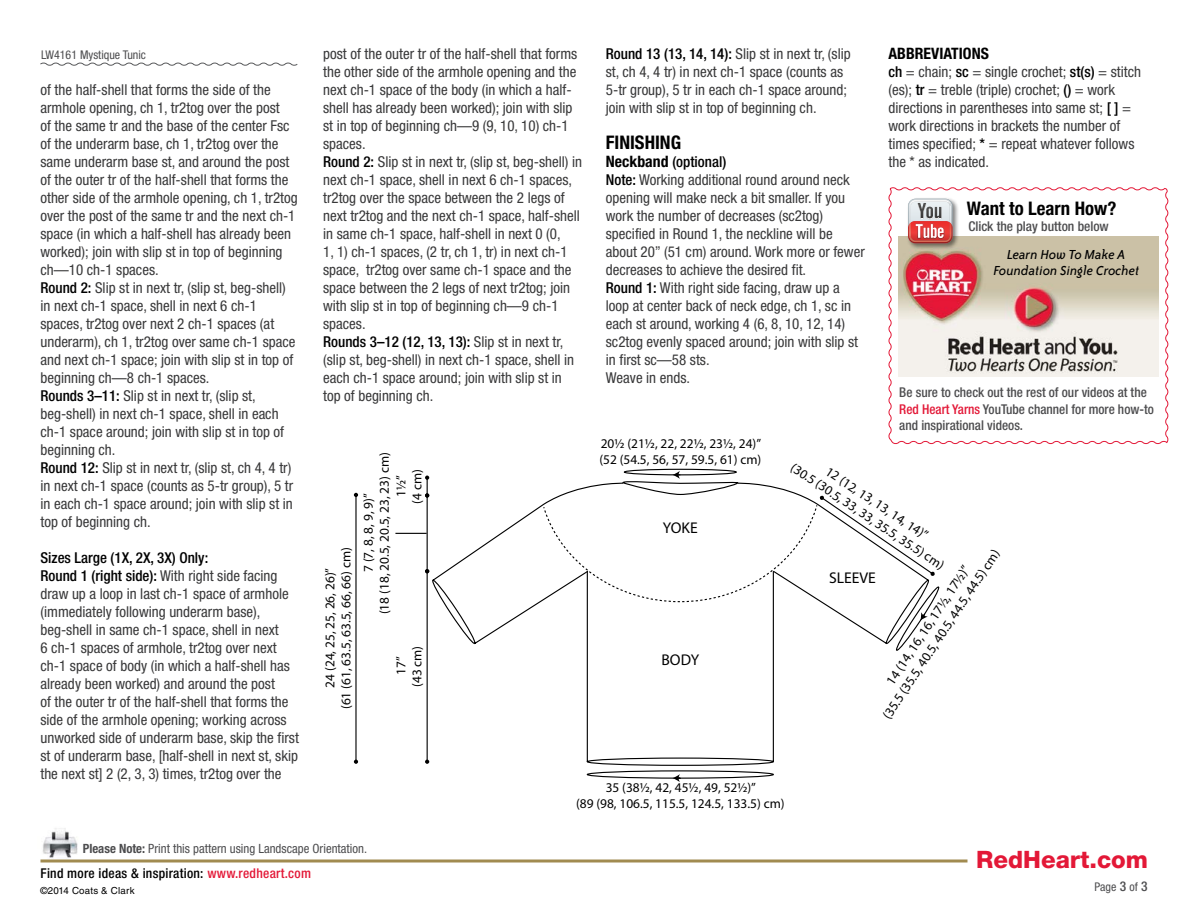
<style>
.page{position:relative;width:1188px;height:918px;background:#fff}
.page>*{position:absolute;margin:0;border:0;box-sizing:border-box;transform-origin:0 0}
.t1{font:800 24px "Helvetica Neue LT Std";color:#e31837}
.t2{font:700 condensed 18.75px "Helvetica Neue LT Std";color:#000}
.t3{font:700 condensed 15.75px "Helvetica Neue LT Std";color:#000}
.t4{font:15.6px "Myriad Pro";color:#000}
.t5{font:condensed 15px/18px "Helvetica Neue LT Std";color:#383839}
.t6{font:italic 15px/16.5px "Bailey Sans ITC";color:#000;text-align:center}
.t7{font:500 condensed 13.5px/16.5px "Helvetica Neue LT Std";color:#4d4d4f}
.t8{font:500 condensed 13.5px "Helvetica Neue LT Std";letter-spacing:.02em;color:#000}
.t9{font:13.35px/16px "Myriad Pro";color:#000;text-align:center}
.t10{font:condensed 12.75px "Helvetica Neue LT Std";color:#4d4d4f}
.t11{font:condensed 12px "Helvetica Neue LT Std";color:#4d4d4f}
.t12{font:9.75px "Helvetica LT Std";letter-spacing:.02em;color:#000}
.s1{font-weight:500;color:#000}
.s2{font-weight:700;font-size:15.75px;color:#000}
.s3{color:#e31837}
.s4{font-weight:700}
.s5{font-weight:500;font-size:13.5px}
</style>
<div class="page">
<hr style="left:40px;top:860px;width:928px;height:2px;background:#a18b50">
<img style="left:43px;top:828px;width:35px;height:30px">
<svg style="left:40px;top:62px;width:258px;height:4px"></svg>
<svg style="left:426px;top:645px;width:348px;height:121px"></svg>
<svg style="left:425px;top:760px;width:4px;height:4px"></svg>
<hr style="left:355px;top:495px;width:2px;height:267px;background:#000">
<svg style="left:354px;top:493px;width:4px;height:4px"></svg>
<svg style="left:354px;top:760px;width:4px;height:4px"></svg>
<svg style="left:586px;top:770px;width:188px;height:12px"></svg>
<svg style="left:626px;top:468px;width:304px;height:177px"></svg>
<svg style="left:930px;top:571px;width:5px;height:5px"></svg>
<svg style="left:894px;top:586px;width:46px;height:65px"></svg>
<hr style="left:395px;top:533px;width:32px;height:1px;background:#000">
<svg style="left:425px;top:471px;width:399px;height:174px"></svg>
<svg style="left:888px;top:187px;width:281px;height:258px"></svg>
<img style="left:899px;top:237px;width:259px;height:139px">
<div style="left:906px;top:197px;width:53px;height:53px;background:#000;opacity:.5"></div>
<svg style="left:908px;top:199px;width:45px;height:44px"></svg>
<p class="t11" style="left:41px;top:47px;width:106px">LW4161 Mystique Tunic</p>
<p class="t5" style="left:40px;top:80px;width:259px">of the half-shell that forms the side of the armhole opening, ch 1, tr2tog over the post<br>of the same tr and the base of the center Fsc of the underarm base, ch 1, tr2tog over the same underarm base st, and around the post of the outer tr of the half-shell that forms the other side of the armhole opening, ch 1, tr2tog over the post of the same tr and the next ch-1 space (in which a half-shell has already been worked); join with slip st in top of beginning ch—10 ch-1 spaces.<br><span class="s1">Round 2:</span> Slip st in next tr, (slip st, beg-shell) in next ch-1 space, shell in next 6 ch-1 spaces, tr2tog over next 2 ch-1 spaces (at underarm), ch 1, tr2tog over same ch-1 space and next ch-1 space; join with slip st in top of beginning ch—8 ch-1 spaces.<br><span class="s1">Rounds 3–11:</span> Slip st in next tr, (slip st, beg-shell) in next ch-1 space, shell in each ch-1 space around; join with slip st in top of beginning ch.<br><span class="s1">Round 12:</span> Slip st in next tr, (slip st, ch 4, 4 tr) in next ch-1 space (counts as 5-tr group), 5 tr in each ch-1 space around; join with slip st in top of beginning ch.</p>
<p class="t5" style="left:40px;top:548px;width:260px"><span class="s1">Sizes Large (1X, 2X, 3X) Only:<br>Round 1 (right side):</span> With right side facing draw up a loop in last ch-1 space of armhole (immediately following underarm base), beg-shell in same ch-1 space, shell in next<br>6 ch-1 spaces of armhole, tr2tog over next ch-1 space of body (in which a half-shell has already been worked) and around the post<br>of the outer tr of the half-shell that forms the side of the armhole opening; working across unworked side of underarm base, skip the first st of underarm base, [half-shell in next st, skip the next st] 2 (2, 3, 3) times, tr2tog over the</p>
<p class="t5" style="left:323px;top:44px;width:260px">post of the outer tr of the half-shell that forms the other side of the armhole opening and the next ch-1 space of the body (in which a half&shy;shell has already been worked); join with slip st in top of beginning ch—9 (9, 10, 10) ch-1 spaces.<br><span class="s1">Round 2:</span> Slip st in next tr, (slip st, beg-shell) in next ch-1 space, shell in next 6 ch-1 spaces, tr2tog over the space between the 2 legs of next tr2tog and the next ch-1 space, half-shell in same ch-1 space, half-shell in next 0 (0,<br>1, 1) ch-1 spaces, (2 tr, ch 1, tr) in next ch-1 space, tr2tog over same ch-1 space and the space between the 2 legs of next tr2tog; join with slip st in top of beginning ch—9 ch-1 spaces.<br><span class="s1">Rounds 3–12 (12, 13, 13):</span> Slip st in next tr, (slip st, beg-shell) in next ch-1 space, shell in each ch-1 space around; join with slip st in top of beginning ch.</p>
<p class="t5" style="left:606px;top:44px;width:246px"><span class="s1">Round 13 (13, 14, 14):</span> Slip st in next tr, (slip st, ch 4, 4 tr) in next ch-1 space (counts as 5-tr group), 5 tr in each ch-1 space around; join with slip st in top of beginning ch.</p>
<p class="t2" style="left:606px;top:130px;width:77px">FINISHING</p>
<p class="t5" style="left:606px;top:152px;width:260px"><span class="s2">Neckband</span> <span class="s1">(optional)<br>Note:</span> Working additional round around neck opening will make neck a bit smaller. If you work the number of decreases (sc2tog) specified in Round 1, the neckline will be about 20” (51 cm) around. Work more or fewer decreases to achieve the desired fit.<br><span class="s1">Round 1:</span> With right side facing, draw up a loop at center back of neck edge, ch 1, sc in each st around, working 4 (6, 8, 10, 12, 14) sc2tog evenly spaced around; join with slip st in first sc—58 sts.<br>Weave in ends.</p>
<p class="t3" style="left:889px;top:43px;width:102px">ABBREVIATIONS</p>
<p class="t5" style="left:889px;top:62px;width:254px"><span class="s1">ch</span> = chain; <span class="s1">sc</span> = single crochet; <span class="s1">st(s)</span> = stitch (es); <span class="s1">tr</span> = treble (triple) crochet; <span class="s1">()</span> = work directions in parentheses into same st; <span class="s1">[ ]</span> = work directions in brackets the number of times specified; <span class="s1">*</span> = repeat whatever follows the * as indicated.</p>
<p class="t2" style="left:967px;top:197px;width:151px">Want to Learn How?</p>
<p class="t7" style="left:968px;top:218px;width:142px">Click the play button below</p>
<p class="t6" style="left:994px;top:246px;width:147px">Learn How To Make A<br>Foundation Single Crochet</p>
<p class="t7" style="left:899px;top:384px;width:256px">Be sure to check out the rest of our videos at the<br><span class="s3">Red Heart Yarns</span> YouTube channel for more how-to and inspirational videos.</p>
<p class="t9" style="left:322px;top:709px;width:163px;rotate:-90deg">24 (24, 25, 25, 26, 26)”<br>(61 (61, 63.5, 63.5, 66, 66) cm)</p>
<p class="t9" style="left:360px;top:614px;width:163px;rotate:-90deg">7 (7, 8, 8, 9, 9)”<br>(18 (18, 20.5, 20.5, 23, 23) cm)</p>
<p class="t9" style="left:393px;top:504px;width:36px;rotate:-90deg">1½” (4 cm)</p>
<p class="t9" style="left:393px;top:687px;width:43px;rotate:-90deg">17”<br>(43 cm)</p>
<p class="t9" style="left:599px;top:435px;width:163px;text-align:left">20½ (21½, 22, 22½, 23½, 24)” (52 (54.5, 56, 57, 59.5, 61) cm)</p>
<p class="t4" style="left:663px;top:518px;width:36px">YOKE</p>
<p class="t4" style="left:662px;top:650px;width:39px">BODY</p>
<p class="t9" style="left:806px;top:445px;width:183px;rotate:34deg">12 (12, 13, 13, 14, 14)”<br>(30.5 (30.5, 33, 33, 35.5, 35.5) cm)</p>
<p class="t9" style="left:865px;top:704px;width:202px;rotate:-56deg">14 (14, 16, 16, 17½, 17½)”<br>(35.5 (35.5, 40.5, 40.5, 44.5, 44.5) cm)</p>
<p class="t4" style="left:829px;top:568px;width:48px">SLEEVE</p>
<p class="t9" style="left:576px;top:779px;width:210px">35 (38½, 42, 45½, 49, 52½)”<br>(89 (98, 106.5, 115.5, 124.5, 133.5) cm)</p>
<p class="t10" style="left:83px;top:841px;width:286px"><span class="s4">Please Note:</span> Print this pattern using Landscape Orientation.</p>
<p class="t12" style="left:40px;top:885px;width:96px">©2014 Coats &amp; Clark</p>
<p class="t8" style="left:40px;top:865px;width:272px">Find more ideas &amp; inspiration: <span class="s3">www.redheart.com</span></p>
<h1 class="t1" style="left:976px;top:845px;width:174px">RedHeart.com</h1>
<p class="t11" style="left:1095px;top:880px;width:55px">Page <span class="s5">3</span> of <span class="s5">3</span></p>
</div>
